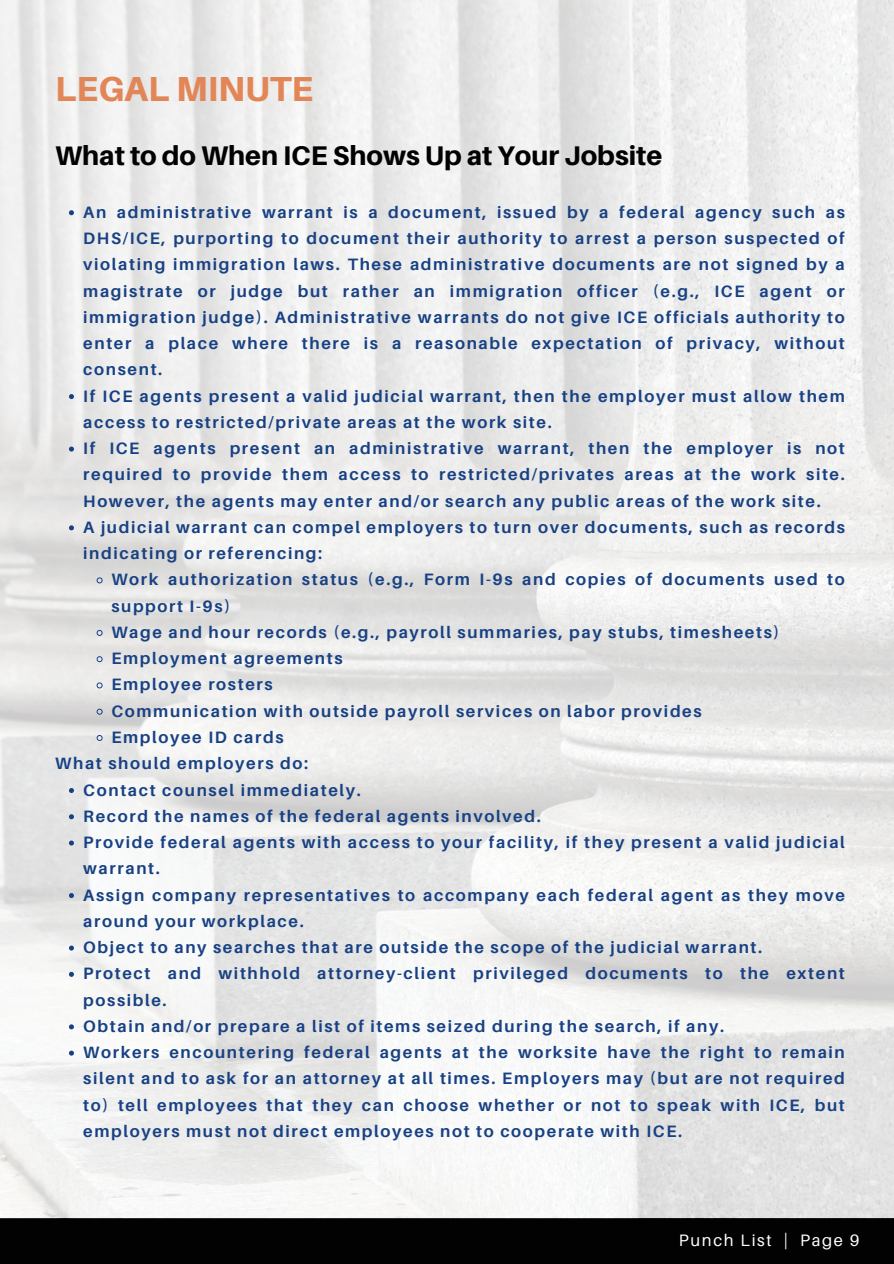
<style>
.page{position:relative;width:894px;height:1264px;background:#fff}
.page>*{position:absolute;margin:0;border:0;box-sizing:border-box;transform-origin:0 0}
.t1{font:800 34.8px "Aileron";color:#e38657}
.t2{font:800 27px "Aileron";color:#020202}
.t3{font:700 16.5px/26.2px "Aileron";letter-spacing:.1em;color:#184183}
.t4{font:16.5px "Aileron";letter-spacing:.1em;color:#fff}
</style>
<div class="page">
<div style="left:0;top:1218px;width:893px;height:45px;background:#020202"></div>
<img style="left:0;top:0;width:893px;height:1218px">
<svg style="left:69px;top:210px;width:5px;height:5px"></svg>
<svg style="left:69px;top:394px;width:5px;height:5px"></svg>
<svg style="left:69px;top:446px;width:5px;height:5px"></svg>
<svg style="left:69px;top:525px;width:5px;height:5px"></svg>
<svg style="left:96px;top:577px;width:7px;height:6px"></svg>
<svg style="left:96px;top:629px;width:7px;height:7px"></svg>
<svg style="left:96px;top:656px;width:7px;height:6px"></svg>
<svg style="left:96px;top:682px;width:7px;height:6px"></svg>
<svg style="left:96px;top:708px;width:7px;height:7px"></svg>
<svg style="left:96px;top:734px;width:7px;height:7px"></svg>
<svg style="left:69px;top:788px;width:5px;height:5px"></svg>
<svg style="left:69px;top:814px;width:5px;height:5px"></svg>
<svg style="left:69px;top:840px;width:5px;height:5px"></svg>
<svg style="left:69px;top:893px;width:5px;height:5px"></svg>
<svg style="left:69px;top:945px;width:5px;height:5px"></svg>
<svg style="left:69px;top:971px;width:5px;height:5px"></svg>
<svg style="left:69px;top:1024px;width:5px;height:5px"></svg>
<svg style="left:69px;top:1050px;width:5px;height:5px"></svg>
<p class="t1" style="left:55px;top:67px;width:259px">LEGAL MINUTE</p>
<p class="t2" style="left:55px;top:139px;width:608px">What to do When ICE Shows Up at Your Jobsite</p>
<p class="t3" style="left:83px;top:198px;width:762px;text-align:justify">An administrative warrant is a document, issued by a federal agency such as DHS/ICE, purporting to document their authority to arrest a person suspected of violating immigration laws. These administrative documents are not signed by a magistrate or judge but rather an immigration officer (e.g., ICE agent or immigration judge). Administrative warrants do not give ICE officials authority to enter a place where there is a reasonable expectation of privacy, without consent.</p>
<h1 class="t3" style="left:83px;top:382px;width:763px">If ICE agents present a valid judicial warrant, then the employer must allow them access to restricted/private areas at the work site.</h1>
<h2 class="t3" style="left:83px;top:435px;width:762px;text-align:justify">If ICE agents present an administrative warrant, then the employer is not required to provide them access to restricted/privates areas at the work site.<br>However, the agents may enter and/or search any public areas of the work site.</h2>
<p class="t3" style="left:83px;top:513px;width:762px">A judicial warrant can compel employers to turn over documents, such as records indicating or referencing:</p>
<p class="t3" style="left:111px;top:566px;width:734px">Work authorization status (e.g., Form I-9s and copies of documents used to support I-9s)</p>
<p class="t3" style="left:111px;top:618px;width:669px">Wage and hour records (e.g., payroll summaries, pay stubs, timesheets)</p>
<p class="t3" style="left:111px;top:645px;width:233px">Employment agreements</p>
<p class="t3" style="left:111px;top:671px;width:163px">Employee rosters</p>
<p class="t3" style="left:111px;top:697px;width:591px">Communication with outside payroll services on labor provides</p>
<p class="t3" style="left:111px;top:723px;width:174px">Employee ID cards</p>
<p class="t3" style="left:55px;top:750px;width:254px">What should employers do:</p>
<p class="t3" style="left:83px;top:776px;width:279px">Contact counsel immediately.</p>
<p class="t3" style="left:83px;top:802px;width:459px">Record the names of the federal agents involved.</p>
<h3 class="t3" style="left:83px;top:828px;width:762px">Provide federal agents with access to your facility, if they present a valid judicial warrant.</h3>
<p class="t3" style="left:83px;top:881px;width:762px">Assign company representatives to accompany each federal agent as they move around your workplace.</p>
<p class="t3" style="left:83px;top:933px;width:680px">Object to any searches that are outside the scope of the judicial warrant.</p>
<p class="t3" style="left:83px;top:960px;width:762px">Protect and withhold attorney-client privileged documents to the extent possible.</p>
<p class="t3" style="left:83px;top:1012px;width:642px">Obtain and/or prepare a list of items seized during the search, if any.</p>
<p class="t3" style="left:83px;top:1038px;width:762px;text-align:justify">Workers encountering federal agents at the worksite have the right to remain silent and to ask for an attorney at all times. Employers may (but are not required to) tell employees that they can choose whether or not to speak with ICE, but employers must not direct employees not to cooperate with ICE.</p>
<p class="t4" style="left:678px;top:1229px;width:182px">Punch List | Page 9</p>
</div>
